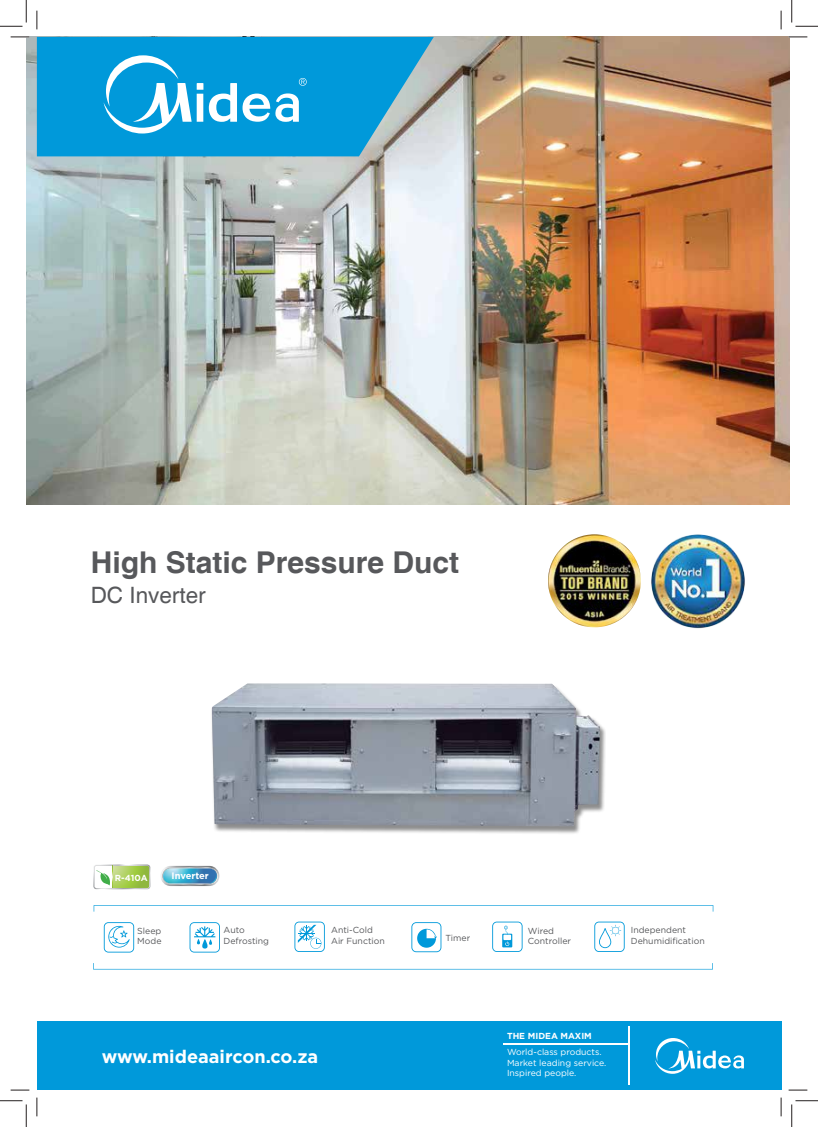
<style>
.page{position:relative;width:818px;height:1127px;background:#fff}
.page>*{position:absolute;margin:0;border:0;box-sizing:border-box;transform-origin:0 0}
.t1{font:700 30px "Helvetica";color:#57585b}
.t2{font:22.5px "Helvetica";color:#57585b}
.t3{font:700 18.12px "Gotham";color:#fff}
.t4{font:700 9.38px "Gotham";color:#fff}
.t5{font:8.75px/10.5px "Gotham";color:#57585b}
.t6{font:8.75px/10.5px "Gotham";color:#fff}
.t7{font:700 8.75px "Gotham";color:#fff}
</style>
<div class="page">
<div style="left:210px;top:684px;width:396px;height:150px;background:#000;opacity:.45"></div>
<img style="left:212px;top:683px;width:388px;height:143px">
<img style="left:26px;top:37px;width:764px;height:468px">
<svg style="left:161px;top:865px;width:58px;height:20px"></svg>
<img style="left:163px;top:868px;width:54px;height:15px;border-radius:8px">
<img style="left:208px;top:869px;width:9px;height:14px">
<svg style="left:93px;top:864px;width:57px;height:25px"></svg>
<svg style="left:37px;top:37px;width:397px;height:119px;background:#1b9ed6"></svg>
<svg style="left:104px;top:55px;width:203px;height:78px"></svg>
<img style="left:651px;top:534px;width:94px;height:95px">
<svg style="left:545px;top:531px;width:98px;height:99px"></svg>
<img style="left:548px;top:534px;width:93px;height:93px;border-radius:46px">
<svg style="left:94px;top:905px;width:619px;height:6px"></svg>
<svg style="left:93px;top:963px;width:620px;height:6px"></svg>
<svg style="left:294px;top:921px;width:31px;height:30px"></svg>
<svg style="left:492px;top:921px;width:30px;height:30px"></svg>
<svg style="left:190px;top:922px;width:30px;height:30px"></svg>
<svg style="left:104px;top:922px;width:30px;height:30px"></svg>
<svg style="left:411px;top:922px;width:30px;height:29px"></svg>
<svg style="left:594px;top:921px;width:31px;height:30px"></svg>
<div style="left:37px;top:1021px;width:744px;height:68px;background:#0099da"></div>
<hr style="left:628px;top:1026px;width:2px;height:58px;background:#fff">
<hr style="left:503px;top:1043px;width:127px;height:1px;background:#fff">
<svg style="left:655px;top:1038px;width:89px;height:35px"></svg>
<svg style="left:11px;top:36px;width:18px;height:2px"></svg>
<svg style="left:788px;top:36px;width:19px;height:2px"></svg>
<svg style="left:11px;top:1089px;width:18px;height:1px"></svg>
<svg style="left:788px;top:1089px;width:19px;height:1px"></svg>
<svg style="left:36px;top:11px;width:2px;height:18px"></svg>
<svg style="left:36px;top:1097px;width:2px;height:18px"></svg>
<svg style="left:780px;top:11px;width:2px;height:18px"></svg>
<svg style="left:780px;top:1097px;width:2px;height:18px"></svg>
<svg style="left:0;top:0;width:27px;height:27px"></svg>
<svg style="left:0;top:1100px;width:27px;height:26px"></svg>
<svg style="left:791px;top:0;width:27px;height:27px"></svg>
<svg style="left:791px;top:1100px;width:27px;height:26px"></svg>
<h1 class="t1" style="left:91px;top:544px;width:370px">High Static Pressure Duct</h1>
<h2 class="t2" style="left:91px;top:582px;width:117px">DC Inverter</h2>
<p class="t7" style="left:115px;top:871px;width:34px">R-410A</p>
<p class="t4" style="left:172px;top:868px;width:39px">Inverter</p>
<p class="t5" style="left:137px;top:925px;width:26px">Sleep<br>Mode</p>
<p class="t5" style="left:445px;top:932px;width:26px">Timer</p>
<p class="t5" style="left:631px;top:924px;width:75px">Independent<br>Dehumidification</p>
<p class="t5" style="left:331px;top:924px;width:55px">Anti-Cold<br>Air Function</p>
<p class="t5" style="left:528px;top:925px;width:45px">Wired<br>Controller</p>
<p class="t5" style="left:224px;top:924px;width:47px">Auto<br>Defrosting</p>
<h3 class="t3" style="left:102px;top:1044px;width:218px">www.mideaaircon.co.za</h3>
<p class="t7" style="left:507px;top:1029px;width:86px">THE MIDEA MAXIM</p>
<p class="t6" style="left:507px;top:1046px;width:101px">World-class products.<br>Market leading service.<br>Inspired people.</p>
</div>
